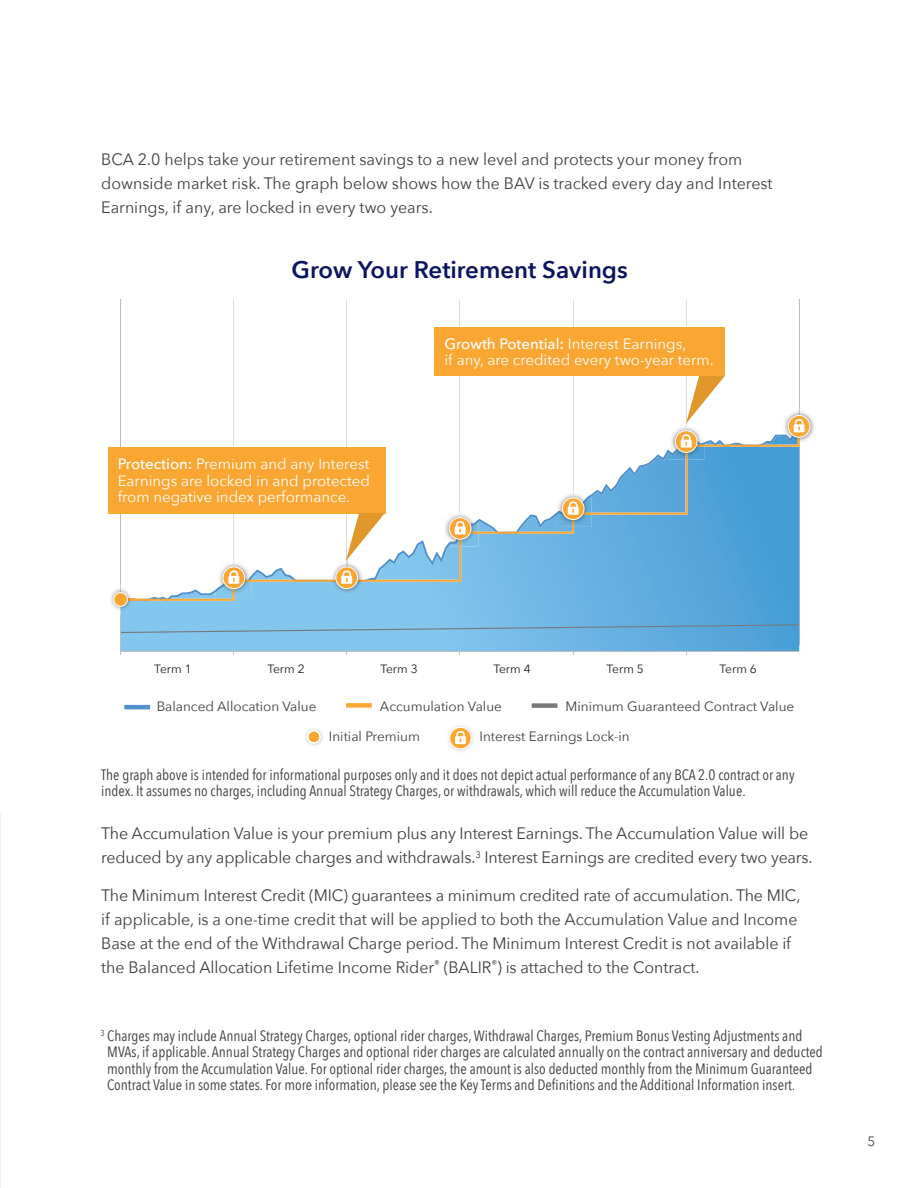
<style>
.page{position:relative;width:918px;height:1188px;background:#fff}
.page>*{position:absolute;margin:0;border:0;box-sizing:border-box;transform-origin:0 0}
.t1{font:600 24px "Avenir Next";color:#0b145e}
.t2{font:16.5px/24px "Avenir Next";letter-spacing:-.005em;color:#3e3e3f}
.t3{font:15px/16.5px "Avenir Next Condensed";color:#3e3e3f}
.t4{font:15px/16.5px "Avenir Next";color:#fff;text-align:justify}
.t5{font:13.5px "Avenir Next";color:#3e3e3f}
.t6{font:12px "Avenir Next";color:#231f20}
.s1{font-weight:500}
</style>
<div class="page">
<img style="left:0;top:812px;width:1px;height:376px">
<hr style="left:233px;top:300px;width:1px;height:260px;background:#dcdddf">
<hr style="left:347px;top:300px;width:1px;height:260px;background:#dcdddf">
<hr style="left:460px;top:300px;width:1px;height:210px;background:#dcdddf">
<hr style="left:573px;top:300px;width:1px;height:191px;background:#dcdddf">
<hr style="left:686px;top:300px;width:1px;height:123px;background:#dcdddf">
<hr style="left:799px;top:300px;width:1px;height:345px;background:#bcbdc0">
<svg style="left:121px;top:601px;width:678px;height:50px;background:#73bbe7"></svg>
<svg style="left:121px;top:429px;width:679px;height:172px"></svg>
<svg style="left:121px;top:624px;width:679px;height:10px;background:#73b3db"></svg>
<hr style="left:120px;top:300px;width:1px;height:355px;background:#bcbdc0">
<hr style="left:120px;top:651px;width:680px;height:1px;background:#bcbdc0">
<img style="left:110px;top:589px;width:10px;height:21px">
<svg style="left:120px;top:585px;width:15px;height:28px"></svg>
<div style="left:114px;top:593px;width:13px;height:13px;background:#faa633;border-radius:50%"></div>
<div style="left:113px;top:592px;width:15px;height:15px;border:1px solid #fff;border-radius:50%"></div>
<img style="left:216px;top:560px;width:36px;height:15px">
<img style="left:216px;top:592px;width:17px;height:4px">
<img style="left:216px;top:575px;width:36px;height:17px">
<img style="left:233px;top:580px;width:19px;height:16px">
<svg style="left:223px;top:567px;width:22px;height:22px"></svg>
<div style="left:222px;top:566px;width:23px;height:23px;border:1px solid #fff;border-radius:50%"></div>
<div style="left:230px;top:571px;width:8px;height:11px;border:2px solid #fff;border-radius:50%"></div>
<div style="left:228px;top:576px;width:11px;height:8px;background:#fff"></div>
<svg style="left:233px;top:560px;width:2px;height:22px"></svg>
<img style="left:329px;top:560px;width:36px;height:36px">
<svg style="left:336px;top:567px;width:22px;height:22px"></svg>
<div style="left:335px;top:566px;width:23px;height:23px;border:1px solid #fff;border-radius:50%"></div>
<div style="left:342px;top:571px;width:9px;height:11px;border:2px solid #fff;border-radius:50%"></div>
<div style="left:341px;top:576px;width:11px;height:8px;background:#fff"></div>
<img style="left:442px;top:510px;width:36px;height:37px">
<img style="left:446px;top:520px;width:32px;height:27px">
<img style="left:459px;top:532px;width:19px;height:15px">
<svg style="left:449px;top:518px;width:22px;height:21px"></svg>
<div style="left:449px;top:517px;width:23px;height:23px;border:1px solid #fff;border-radius:50%"></div>
<div style="left:456px;top:521px;width:9px;height:12px;border:2px solid #fff;border-radius:50%"></div>
<div style="left:455px;top:527px;width:11px;height:7px;background:#fff"></div>
<svg style="left:459px;top:510px;width:2px;height:22px"></svg>
<img style="left:555px;top:491px;width:36px;height:3px">
<img style="left:555px;top:516px;width:17px;height:11px">
<img style="left:555px;top:494px;width:36px;height:22px">
<img style="left:572px;top:513px;width:19px;height:14px">
<svg style="left:562px;top:498px;width:22px;height:22px"></svg>
<div style="left:562px;top:497px;width:23px;height:23px;border:1px solid #fff;border-radius:50%"></div>
<div style="left:569px;top:501px;width:9px;height:12px;border:2px solid #fff;border-radius:50%"></div>
<div style="left:568px;top:507px;width:11px;height:8px;background:#fff"></div>
<svg style="left:572px;top:491px;width:2px;height:22px"></svg>
<img style="left:668px;top:427px;width:17px;height:13px">
<img style="left:668px;top:456px;width:17px;height:4px">
<img style="left:668px;top:440px;width:17px;height:16px">
<img style="left:685px;top:445px;width:19px;height:15px">
<svg style="left:675px;top:431px;width:22px;height:21px"></svg>
<div style="left:675px;top:430px;width:23px;height:23px;border:1px solid #fff;border-radius:50%"></div>
<div style="left:682px;top:434px;width:9px;height:12px;border:2px solid #fff;border-radius:50%"></div>
<div style="left:681px;top:440px;width:11px;height:8px;background:#fff"></div>
<img style="left:784px;top:411px;width:30px;height:31px">
<img style="left:781px;top:442px;width:16px;height:2px">
<img style="left:781px;top:429px;width:16px;height:13px">
<img style="left:797px;top:438px;width:3px;height:6px">
<svg style="left:788px;top:415px;width:22px;height:22px"></svg>
<div style="left:788px;top:415px;width:22px;height:23px;border:1px solid #fff;border-radius:50%"></div>
<div style="left:795px;top:419px;width:9px;height:12px;border:2px solid #fff;border-radius:50%"></div>
<div style="left:794px;top:424px;width:11px;height:8px;background:#fff"></div>
<svg style="left:798px;top:408px;width:2px;height:22px"></svg>
<div style="left:346px;top:703px;width:26px;height:5px;background:#faa633"></div>
<hr style="left:124px;top:705px;width:26px;height:4px;background:#5090cc">
<svg style="left:449px;top:727px;width:23px;height:22px"></svg>
<img style="left:305px;top:729px;width:18px;height:17px">
<svg style="left:307px;top:730px;width:14px;height:14px"></svg>
<div style="left:532px;top:703px;width:25px;height:5px;background:#77787c"></div>
<div style="left:108px;top:447px;width:278px;height:66px;background:#faa633"></div>
<svg style="left:685px;top:376px;width:40px;height:69px"></svg>
<div style="left:435px;top:328px;width:290px;height:48px;background:#faa633"></div>
<svg style="left:346px;top:513px;width:39px;height:69px"></svg>
<p class="t2" style="left:101px;top:146px;width:673px">BCA 2.0 helps take your retirement savings to a new level and protects your money from downside market risk. The graph below shows how the BAV is tracked every day and Interest<br>Earnings, if any, are locked in every two years.</p>
<h1 class="t1" style="left:292px;top:249px;width:338px">Grow Your Retirement Savings</h1>
<p class="t4" style="left:118px;top:455px;width:254px"><span class="s1">Protection:</span> Premium and any Interest Earnings are locked in and protected from negative index performance.</p>
<p class="t4" style="left:444px;top:335px;width:271px"><span class="s1">Growth Potential:</span> Interest Earnings,<br>if any, are credited every two-year term.</p>
<p class="t6" style="left:154px;top:658px;width:39px">Term 1</p>
<p class="t6" style="left:267px;top:658px;width:39px">Term 2</p>
<p class="t6" style="left:380px;top:658px;width:39px">Term 3</p>
<p class="t6" style="left:493px;top:658px;width:39px">Term 4</p>
<p class="t6" style="left:606px;top:658px;width:39px">Term 5</p>
<p class="t6" style="left:720px;top:658px;width:39px">Term 6</p>
<p class="t5" style="left:157px;top:695px;width:161px">Balanced Allocation Value</p>
<p class="t5" style="left:380px;top:695px;width:123px">Accumulation Value</p>
<p class="t5" style="left:329px;top:725px;width:92px">Initial Premium</p>
<p class="t5" style="left:480px;top:725px;width:152px">Interest Earnings Lock-in</p>
<p class="t5" style="left:566px;top:695px;width:230px">Minimum Guaranteed Contract Value</p>
<p class="t3" style="left:101px;top:765px;width:695px">The graph above is intended for informational purposes only and it does not depict actual performance of any BCA 2.0 contract or any index. It assumes no charges, including Annual Strategy Charges, or withdrawals, which will reduce the Accumulation Value.</p>
<p class="t2" style="left:101px;top:821px;width:713px">The Accumulation Value is your premium plus any Interest Earnings. The Accumulation Value will be reduced by any applicable charges and withdrawals.<sup>3</sup> Interest Earnings are credited every two years.</p>
<p class="t2" style="left:101px;top:882px;width:701px">The Minimum Interest Credit (MIC) guarantees a minimum credited rate of accumulation. The MIC, if applicable, is a one-time credit that will be applied to both the Accumulation Value and Income Base at the end of the Withdrawal Charge period. The Minimum Interest Credit is not available if the Balanced Allocation Lifetime Income Rider<sup>®</sup> (BALIR<sup>®</sup>) is attached to the Contract.</p>
<p class="t3" style="left:107px;top:1027px;width:717px;text-indent:-7px"><sup>3</sup> Charges may include Annual Strategy Charges, optional rider charges, Withdrawal Charges, Premium Bonus Vesting Adjustments and MVAs, if applicable. Annual Strategy Charges and optional rider charges are calculated annually on the contract anniversary and deducted monthly from the Accumulation Value. For optional rider charges, the amount is also deducted monthly from the Minimum Guaranteed Contract Value in some states. For more information, please see the Key Terms and Definitions and the Additional Information insert.</p>
<p class="t5" style="left:868px;top:1130px;width:9px">5</p>
</div>
